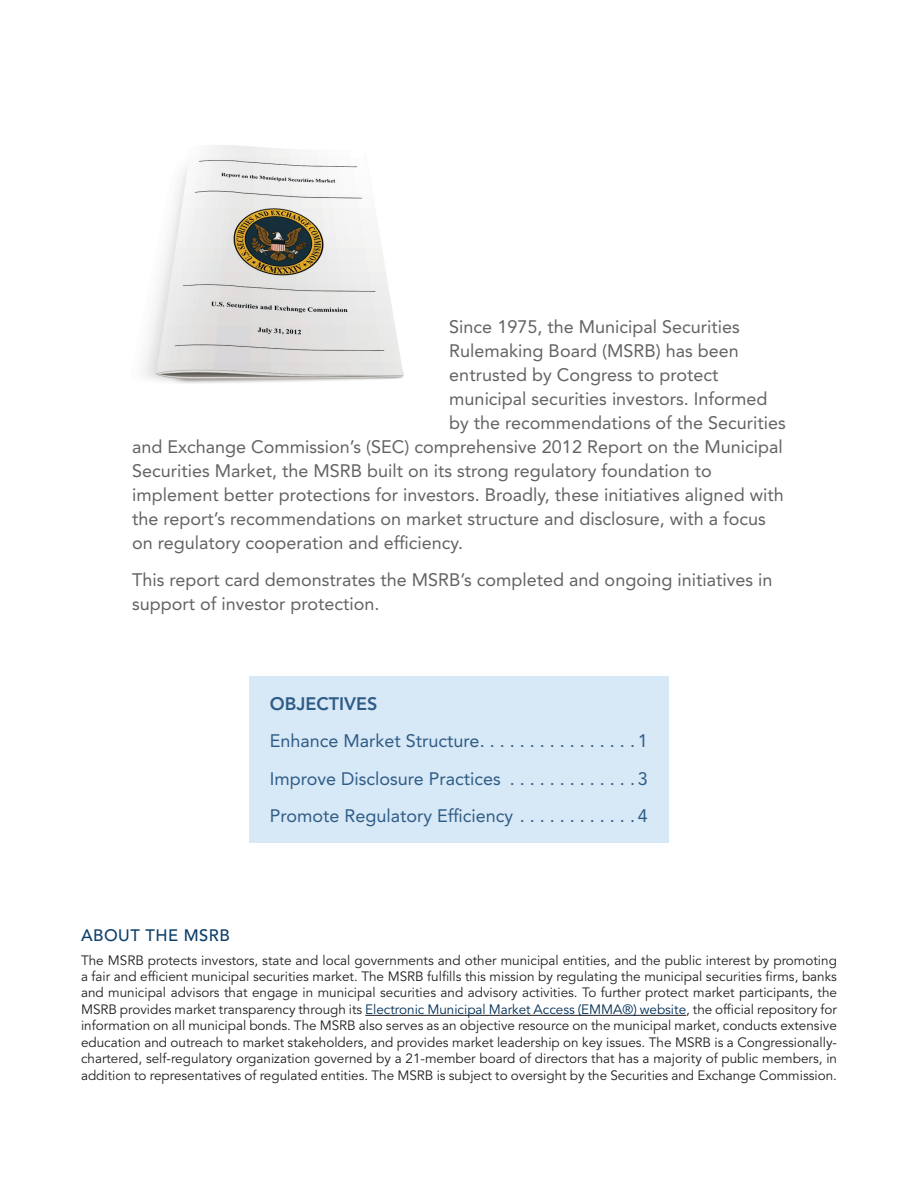
<style>
.page{position:relative;width:918px;height:1188px;background:#fff}
.page>*{position:absolute;margin:0;border:0;box-sizing:border-box;transform-origin:0 0}
.t1{font:18px/24px "Avenir LT Std";color:#636366}
.t2{font:18px/37.5px "Avenir LT Std";color:#2f5c86;text-align:justify}
.t3{font:800 18px "Avenir LT Std";color:#2f5c86}
.t4{font:500 16.5px "Avenir LT Std";letter-spacing:.03em;color:#0c3f6a}
.t5{font:13.5px/16.5px "Avenir LT Std";color:#231f20;text-align:justify}
.s1{color:#002e54}
</style>
<div class="page">
<hr style="left:365px;top:1015px;width:321px;height:1px;background:#231f20">
<img style="left:143px;top:145px;width:261px;height:238px">
<div style="left:249px;top:676px;width:420px;height:167px;background:#d7e8f6"></div>
<h1 class="t1" style="left:449px;top:315px;width:292px">Since 1975, the Municipal Securities</h1>
<h1 class="t1" style="left:449px;top:339px;width:291px">Rulemaking Board (MSRB) has been</h1>
<h1 class="t1" style="left:449px;top:363px;width:271px">entrusted by Congress to protect</h1>
<h1 class="t1" style="left:449px;top:387px;width:320px">municipal securities investors. Informed</h1>
<h1 class="t1" style="left:449px;top:411px;width:338px">by the recommendations of the Securities</h1>
<h1 class="t1" style="left:132px;top:435px;width:652px">and Exchange Commission’s (SEC) comprehensive 2012 Report on the Municipal</h1>
<h1 class="t1" style="left:132px;top:459px;width:581px">Securities Market, the MSRB built on its strong regulatory foundation to</h1>
<h1 class="t1" style="left:132px;top:483px;width:653px">implement better protections for investors. Broadly, these initiatives aligned with</h1>
<h1 class="t1" style="left:132px;top:507px;width:635px">the report’s recommendations on market structure and disclosure, with a focus</h1>
<h1 class="t1" style="left:132px;top:531px;width:332px">on regulatory cooperation and efficiency.</h1>
<h1 class="t1" style="left:132px;top:568px;width:642px">This report card demonstrates the MSRB’s completed and ongoing initiatives in support of investor protection.</h1>
<h1 class="t3" style="left:270px;top:693px;width:109px">OBJECTIVES</h1>
<h1 class="t2" style="left:270px;top:723px;width:379px">Enhance Market Structure . . . . . . . . . . . . . . . 1<br>Improve Disclosure Practices . . . . . . . . . . . . 3<br>Promote Regulatory Efficiency . . . . . . . . . . . 4</h1>
<p class="t4" style="left:81px;top:926px;width:150px">ABOUT THE MSRB</p>
<p class="t5" style="left:81px;top:952px;width:758px">The MSRB protects investors, state and local governments and other municipal entities, and the public interest by promoting a fair and efficient municipal securities market. The MSRB fulfills this mission by regulating the municipal securities firms, banks and municipal advisors that engage in municipal securities and advisory activities. To further protect market participants, the MSRB provides market transparency through its <span class="s1">Electronic Municipal Market Access (EMMA®) website</span>, the official repository for information on all municipal bonds. The MSRB also serves as an objective resource on the municipal market, conducts extensive education and outreach to market stakeholders, and provides market leadership on key issues. The MSRB is a Congressionally&shy;chartered, self-regulatory organization governed by a 21-member board of directors that has a majority of public members, in addition to representatives of regulated entities. The MSRB is subject to oversight by the Securities and Exchange Commission.</p>
</div>
